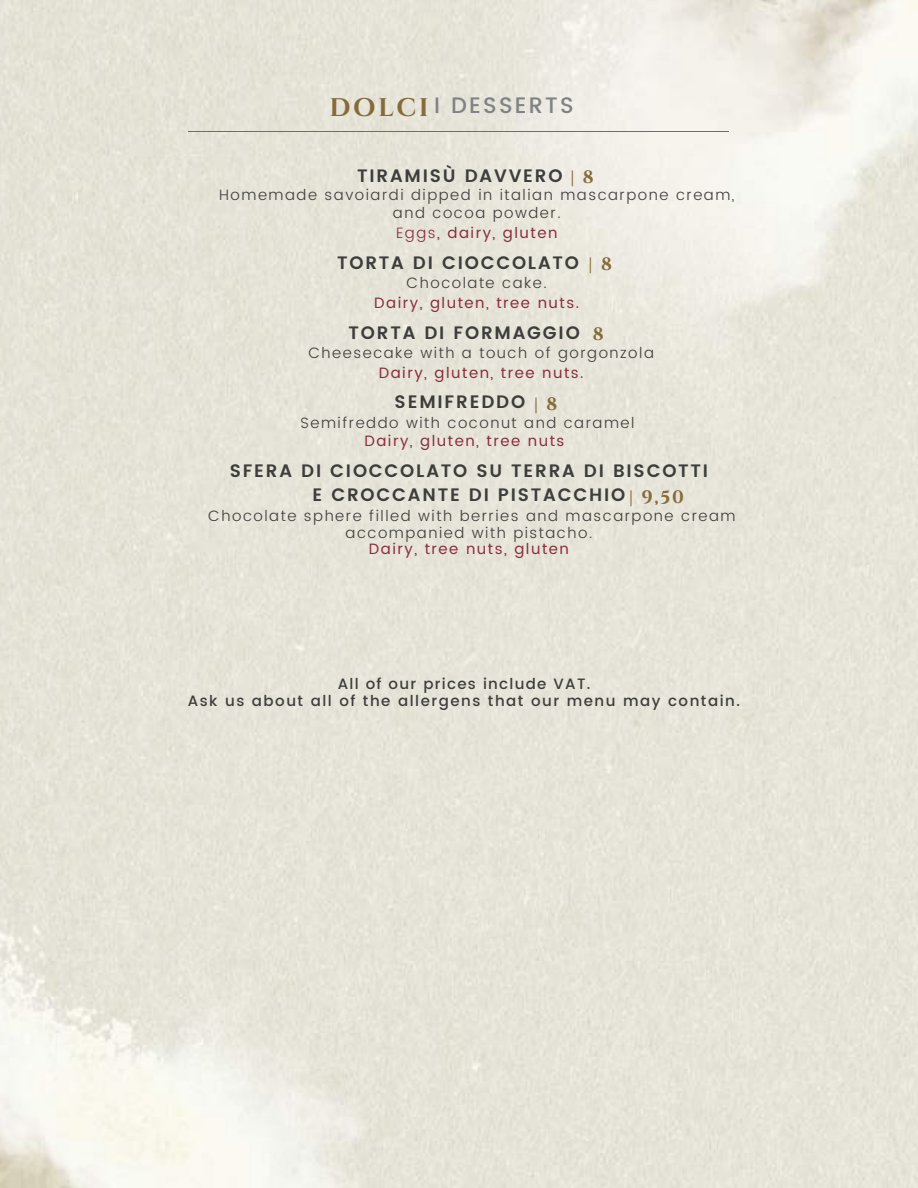
<style>
.page{position:relative;width:918px;height:1188px;background:#fff}
.page>*{position:absolute;margin:0;border:0;box-sizing:border-box;transform-origin:0 0}
.t1{font:500 22.35px "Poppins";letter-spacing:.1em;color:#808284}
.t2{font:600 18px/24.8px "Poppins";letter-spacing:.1em;color:#3d3d3c}
.t3{font:300 15px/16.8px "Poppins";letter-spacing:.1em;color:#3d3d3c;text-align:center}
.t4{font:15px "Poppins";letter-spacing:.1em;color:#892d3b}
.t5{font:500 15px/16.8px "Poppins";letter-spacing:.1em;color:#3d3d3c;text-align:center}
.s1{font-family:"Cinzel";font-weight:700;font-size:25.5px;color:#866b3a}
.s2{font-family:"Cinzel";font-weight:700;color:#866b3a}
.s3{font-weight:300}
</style>
<div class="page">
<img style="left:0;top:0;width:918px;height:1188px">
<hr style="left:189px;top:131px;width:540px;height:1px;background:#866b3a">
<h1 class="t1" style="left:330px;top:93px;width:246px"><span class="s1">DOLCI</span> I DESSERTS</h1>
<p class="t2" style="left:357px;top:163px;width:238px">TIRAMISÙ DAVVERO <span class="s2">| 8</span></p>
<p class="t3" style="left:219px;top:186px;width:517px;line-height:18px">Homemade savoiardi dipped in italian mascarpone cream, and cocoa powder.</p>
<p class="t4" style="left:396px;top:224px;width:163px"><span class="s3">Eggs</span>, dairy, gluten</p>
<p class="t2" style="left:337px;top:250px;width:276px">TORTA DI CIOCCOLATO <span class="s2">| 8</span></p>
<p class="t3" style="left:407px;top:274px;width:142px">Chocolate cake.</p>
<p class="t4" style="left:374px;top:294px;width:206px">Dairy, gluten, tree nuts.</p>
<p class="t2" style="left:349px;top:321px;width:257px">TORTA DI FORMAGGIO <span class="s2">8</span></p>
<p class="t3" style="left:308px;top:344px;width:347px">Cheesecake with a touch of gorgonzola</p>
<p class="t4" style="left:379px;top:364px;width:206px">Dairy, gluten, tree nuts.</p>
<p class="t2" style="left:395px;top:390px;width:164px">SEMIFREDDO <span class="s2">| 8</span></p>
<p class="t3" style="left:300px;top:414px;width:336px">Semifreddo with coconut and caramel</p>
<p class="t4" style="left:364px;top:432px;width:202px">Dairy, gluten, tree nuts</p>
<p class="t2" style="left:313px;top:458px;width:397px;text-indent:-83px">SFERA DI CIOCCOLATO SU TERRA DI BISCOTTI<br>E CROCCANTE DI PISTACCHIO<span class="s2">| 9,50</span></p>
<p class="t3" style="left:208px;top:507px;width:529px">Chocolate sphere filled with berries and mascarpone cream accompanied with pistacho.</p>
<p class="t4" style="left:369px;top:540px;width:202px">Dairy, tree nuts, gluten</p>
<p class="t5" style="left:188px;top:675px;width:554px">All of our prices include VAT.<br>Ask us about all of the allergens that our menu may contain.</p>
</div>
